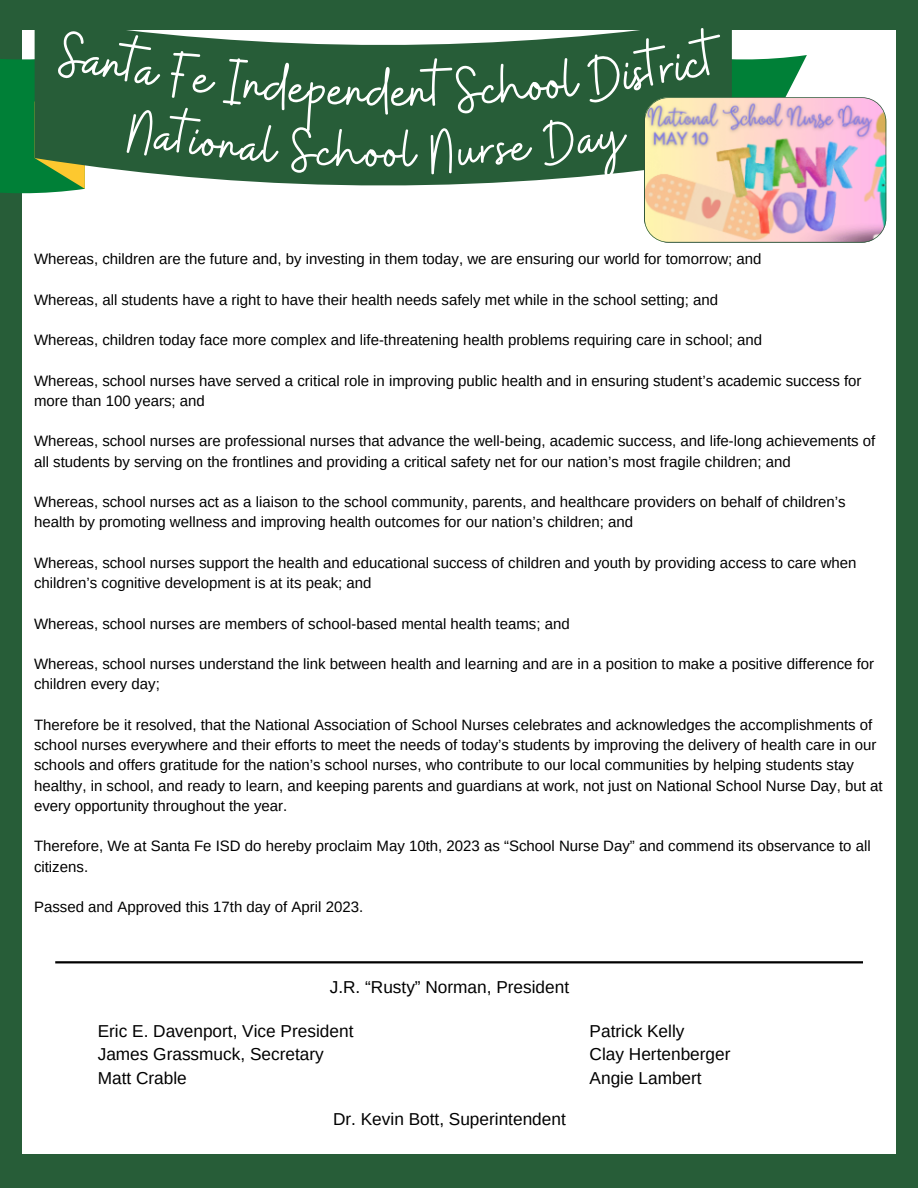
<style>
.page{position:relative;width:918px;height:1188px;background:#275d38}
.page>*{position:absolute;margin:0;border:0;box-sizing:border-box;transform-origin:0 0}
.t1{font:66.15px "Buffalo";color:#fff}
.t2{font:63.45px "Buffalo";color:#fff}
.t3{font:17.25px/23.7px "Arimo";color:#000}
.t4{font:15px/20.2px "Arimo";color:#000}
.s1{font-family:"Noto Sans"}
</style>
<div class="page">
<div style="left:22px;top:31px;width:874px;height:1123px;background:#fff"></div>
<hr style="left:55px;top:961px;width:808px;height:2px;background:#000">
<div style="left:0;top:55px;width:35px;height:139px;background:#008037"></div>
<svg style="left:35px;top:30px;width:367px;height:163px;fill:#275d38"></svg>
<svg style="left:56px;top:30px;width:334px;height:144px;background:#356744"></svg>
<svg style="left:402px;top:30px;width:484px;height:213px"></svg>
<h1 class="t1" style="left:391px;top:49px;width:20px">e</h1>
<h2 class="t2" style="left:365px;top:112px;width:37px">oo</h2>
<p class="t4" style="left:34px;top:249px;width:729px">Whereas, children are the future and, by investing in them today, we are ensuring our world for tomorrow; and</p>
<p class="t4" style="left:34px;top:289px;width:686px">Whereas, all students have a right to have their health needs safely met while in the school setting; and</p>
<p class="t4" style="left:34px;top:330px;width:730px">Whereas, children today face more complex and life<span class="s1">‐</span>threatening health problems requiring care in school; and</p>
<p class="t4" style="left:34px;top:370px;width:829px">Whereas, school nurses have served a critical role in improving public health and in ensuring student’s academic success for more than 100 years; and</p>
<p class="t4" style="left:34px;top:431px;width:843px">Whereas, school nurses are professional nurses that advance the well<span class="s1">‐</span>being, academic success, and life<span class="s1">‐</span>long achievements of all students by serving on the frontlines and providing a critical safety net for our nation’s most fragile children; and</p>
<p class="t4" style="left:34px;top:492px;width:813px">Whereas, school nurses act as a liaison to the school community, parents, and healthcare providers on behalf of children’s health by promoting wellness and improving health outcomes for our nation’s children; and</p>
<p class="t4" style="left:34px;top:553px;width:824px">Whereas, school nurses support the health and educational success of children and youth by providing access to care when children’s cognitive development is at its peak; and</p>
<p class="t4" style="left:34px;top:613px;width:537px">Whereas, school nurses are members of school<span class="s1">‐</span>based mental health teams; and</p>
<p class="t4" style="left:34px;top:654px;width:842px">Whereas, school nurses understand the link between health and learning and are in a position to make a positive difference for children every day;</p>
<p class="t4" style="left:34px;top:715px;width:850px">Therefore be it resolved, that the National Association of School Nurses celebrates and acknowledges the accomplishments of school nurses everywhere and their efforts to meet the needs of today’s students by improving the delivery of health care in our schools and offers gratitude for the nation’s school nurses, who contribute to our local communities by helping students stay healthy, in school, and ready to learn, and keeping parents and guardians at work, not just on National School Nurse Day, but at every opportunity throughout the year.</p>
<p class="t4" style="left:34px;top:836px;width:838px">Therefore, We at Santa Fe ISD do hereby proclaim May 10th, 2023 as “School Nurse Day” and commend its observance to all citizens.</p>
<p class="t4" style="left:34px;top:897px;width:331px">Passed and Approved this 17th day of April 2023.</p>
<p class="t3" style="left:330px;top:975px;width:241px">J.R. “Rusty” Norman, President</p>
<p class="t3" style="left:98px;top:1019px;width:257px">Eric E. Davenport, Vice President<br>James Grassmuck, Secretary<br>Matt Crable</p>
<p class="t3" style="left:590px;top:1019px;width:142px">Patrick Kelly<br>Clay Hertenberger<br>Angie Lambert</p>
<p class="t3" style="left:333px;top:1107px;width:234px">Dr. Kevin Bott, Superintendent</p>
</div>
